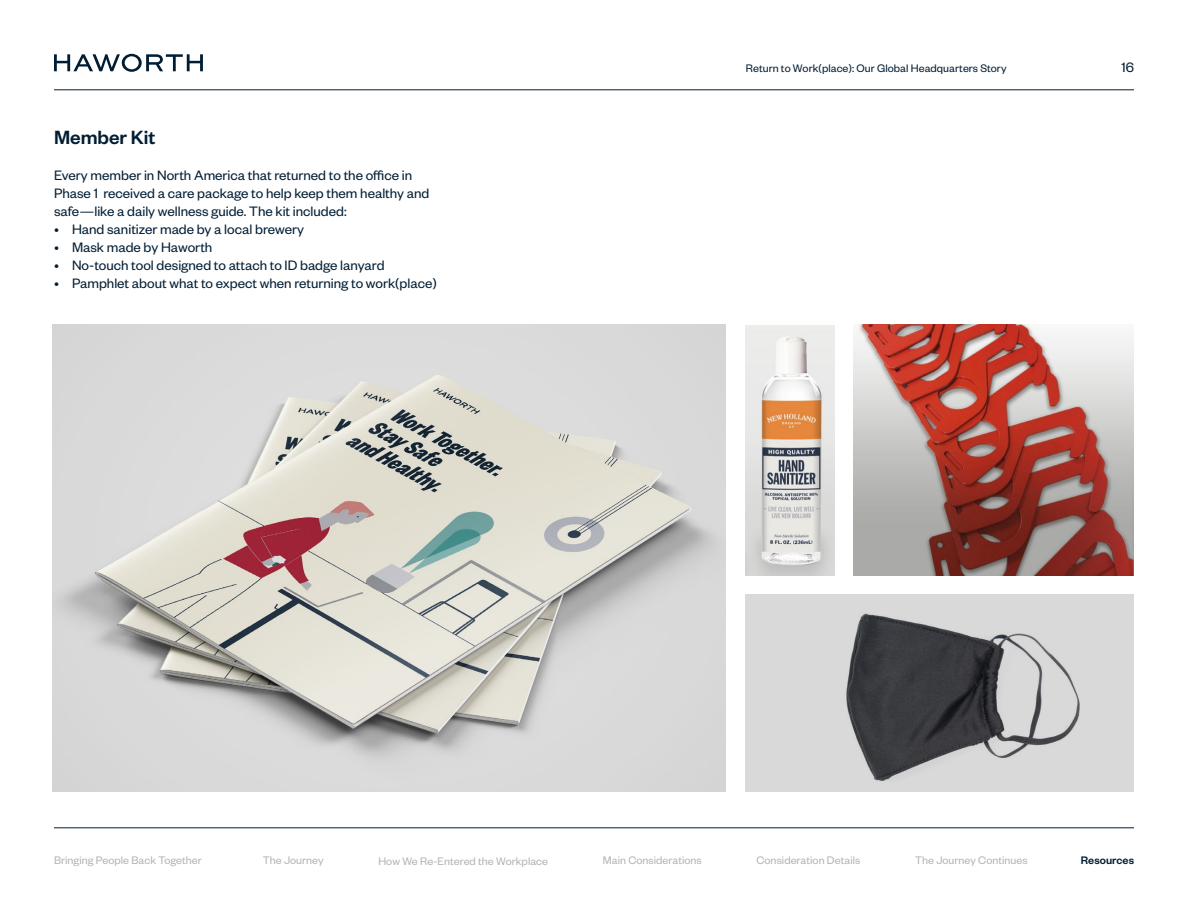
<style>
.page{position:relative;width:1188px;height:918px;background:#fff}
.page>*{position:absolute;margin:0;border:0;box-sizing:border-box;transform-origin:0 0}
.t1{font:500 21px "Founders Grotesk";color:#001d34}
.t2{font:15px/18px "Founders Grotesk";color:#001d34}
.t3{font:12px "Founders Grotesk";letter-spacing:.005em;color:#b1b4b6}
.t4{font:12px "Founders Grotesk";letter-spacing:.005em;color:#001d34}
.t5{font:500 12px "Founders Grotesk";letter-spacing:.005em;color:#001d34}
</style>
<div class="page">
<svg style="left:54px;top:54px;width:149px;height:18px"></svg>
<hr style="left:54px;top:90px;width:1080px;height:1px;background:#001d34">
<hr style="left:54px;top:828px;width:1080px;height:1px;background:#001d34">
<img style="left:53px;top:324px;width:672px;height:468px">
<img style="left:746px;top:326px;width:88px;height:250px">
<img style="left:853px;top:324px;width:281px;height:252px">
<div style="left:746px;top:594px;width:388px;height:198px;background:#d9d9d9"></div>
<img style="left:846px;top:613px;width:234px;height:168px">
<h1 class="t1" style="left:54px;top:124px;width:103px">Member Kit</h1>
<p class="t2" style="left:54px;top:165px;width:377px">Every member in North America that returned to the office in<br>Phase 1 received a care package to help keep them healthy and safe—like a daily wellness guide. The kit included:</p>
<p class="t2" style="left:54px;top:219px;width:252px">• Hand sanitizer made by a local brewery</p>
<p class="t2" style="left:54px;top:237px;width:160px">• Mask made by Haworth</p>
<p class="t2" style="left:54px;top:255px;width:332px">• No-touch tool designed to attach to ID badge lanyard</p>
<p class="t2" style="left:54px;top:273px;width:384px">• Pamphlet about what to expect when returning to work(place)</p>
<p class="t4" style="left:746px;top:61px;width:262px">Return to Work(place): Our Global Headquarters Story</p>
<p class="t2" style="left:1121px;top:57px;width:14px">16</p>
<p class="t3" style="left:54px;top:853px;width:149px">Bringing People Back Together</p>
<p class="t3" style="left:263px;top:853px;width:62px">The Journey</p>
<p class="t3" style="left:378px;top:854px;width:171px">How We Re-Entered the Workplace</p>
<p class="t3" style="left:603px;top:853px;width:100px">Main Considerations</p>
<p class="t3" style="left:756px;top:853px;width:105px">Consideration Details</p>
<p class="t3" style="left:915px;top:853px;width:114px">The Journey Continues</p>
<p class="t5" style="left:1081px;top:853px;width:55px">Resources</p>
</div>
